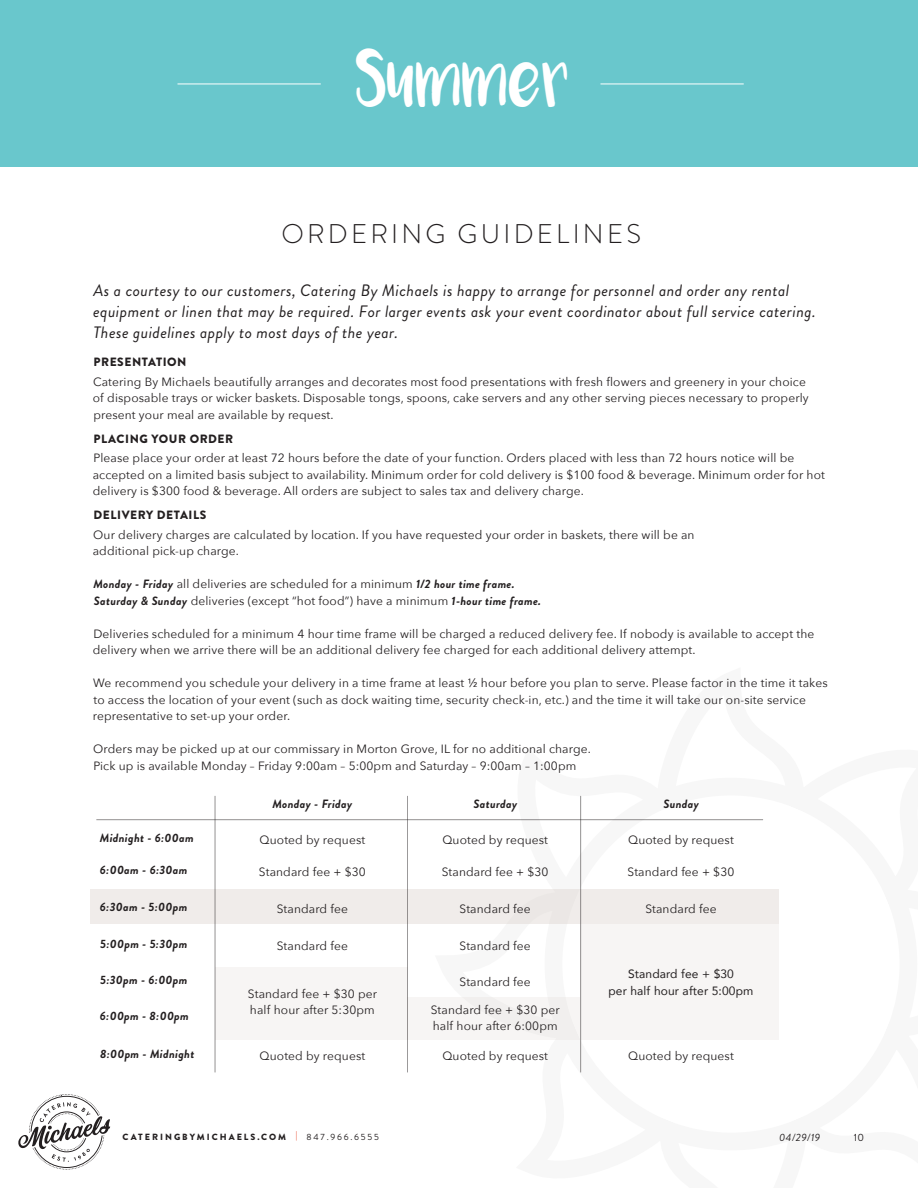
<style>
.page{position:relative;width:918px;height:1188px;background:#fff}
.page>*{position:absolute;margin:0;border:0;box-sizing:border-box;transform-origin:0 0}
.t1{font:43.5px "Luna";color:#fff}
.t2{font:300 27px "Brandon Grotesque";letter-spacing:.12em;color:#231f20}
.t3{font:italic 16.5px/21px "Brandon Grotesque";letter-spacing:.025em;color:#231f20}
.t4{font:12px/16.5px "Avenir Next";letter-spacing:.01em;color:#231f20}
.t5{font:italic 700 12px "Brandon Grotesque";letter-spacing:.025em;color:#231f20}
.t6{font:900 12px "Brandon Grotesque";letter-spacing:.045em;color:#231f20}
.t7{font:12px/16.5px "Avenir";letter-spacing:.01em;color:#231f20;text-align:center}
.t8{font:italic 10.5px "Brandon Grotesque";color:#231f20}
.t9{font:10.5px "Brandon Grotesque";color:#231f20}
.t10{font:900 9px "Brandon Grotesque";letter-spacing:.22em;color:#231f20}
.s1{font-family:"Brandon Grotesque";font-weight:700;font-style:italic}
.s2{color:#ec6750}
.s3{font-weight:400}
</style>
<div class="page">
<div style="left:0;top:0;width:918px;height:166px;background:#69c7cc"></div>
<hr style="left:178px;top:84px;width:143px;height:1px;background:#fff">
<hr style="left:600px;top:84px;width:144px;height:1px;background:#fff">
<svg style="left:18px;top:1094px;width:92px;height:76px"></svg>
<div style="left:90px;top:889px;width:689px;height:35px;background:#f0ecea"></div>
<div style="left:408px;top:997px;width:172px;height:43px;background:#f7f5f4"></div>
<div style="left:580px;top:924px;width:199px;height:116px;background:#f7f5f4"></div>
<div style="left:216px;top:967px;width:192px;height:73px;background:#f7f5f4"></div>
<hr style="left:407px;top:796px;width:1px;height:276px;background:#231f20">
<hr style="left:215px;top:796px;width:1px;height:276px;background:#231f20">
<hr style="left:580px;top:796px;width:1px;height:276px;background:#231f20">
<hr style="left:96px;top:819px;width:667px;height:1px;background:#231f20">
<h1 class="t1" style="left:356px;top:67px;width:216px">SUMMER</h1>
<h2 class="t2" style="left:281px;top:215px;width:361px">ORDERING GUIDELINES</h2>
<p class="t3" style="left:93px;top:280px;width:724px">As a courtesy to our customers, Catering By Michaels is happy to arrange for personnel and order any rental equipment or linen that may be required. For larger events ask your event coordinator about full service catering.<br>These guidelines apply to most days of the year.</p>
<p class="t6" style="left:94px;top:354px;width:94px">PRESENTATION</p>
<p class="t4" style="left:93px;top:373px;width:718px">Catering By Michaels beautifully arranges and decorates most food presentations with fresh flowers and greenery in your choice of disposable trays or wicker baskets. Disposable tongs, spoons, cake servers and any other serving pieces necessary to properly present your meal are available by request.</p>
<p class="t6" style="left:94px;top:430px;width:141px">PLACING YOUR ORDER</p>
<p class="t4" style="left:93px;top:450px;width:734px">Please place your order at least 72 hours before the date of your function. Orders placed with less than 72 hours notice will be accepted on a limited basis subject to availability. Minimum order for cold delivery is $100 food &amp; beverage. Minimum order for hot delivery is $300 food &amp; beverage. All orders are subject to sales tax and delivery charge.</p>
<p class="t6" style="left:94px;top:507px;width:114px">DELIVERY DETAILS</p>
<p class="t4" style="left:93px;top:526px;width:603px">Our delivery charges are calculated by location. If you have requested your order in baskets, there will be an additional pick-up charge.</p>
<p class="t4" style="left:93px;top:576px;width:449px"><span class="s1">Monday - Friday</span> all deliveries are scheduled for a minimum <span class="s1">1/2 hour time frame.<br>Saturday &amp; Sunday</span> deliveries (except “hot food”) have a minimum <span class="s1">1-hour time frame.</span></p>
<p class="t4" style="left:93px;top:625px;width:723px">Deliveries scheduled for a minimum 4 hour time frame will be charged a reduced delivery fee. If nobody is available to accept the delivery when we arrive there will be an additional delivery fee charged for each additional delivery attempt.</p>
<p class="t4" style="left:93px;top:675px;width:736px">We recommend you schedule your delivery in a time frame at least ½ hour before you plan to serve. Please factor in the time it takes to access the location of your event (such as dock waiting time, security check-in, etc.) and the time it will take our on-site service representative to set-up your order.</p>
<p class="t4" style="left:93px;top:741px;width:499px">Orders may be picked up at our commissary in Morton Grove, IL for no additional charge.<br>Pick up is available Monday – Friday 9:00am – 5:00pm and Saturday – 9:00am – 1:00pm</p>
<p class="t5" style="left:272px;top:795px;width:81px">Monday - Friday</p>
<p class="t5" style="left:474px;top:795px;width:45px">Saturday</p>
<p class="t5" style="left:664px;top:795px;width:37px">Sunday</p>
<p class="t5" style="left:100px;top:830px;width:96px">Midnight - 6:00am</p>
<p class="t4" style="left:260px;top:831px;width:107px">Quoted by request</p>
<p class="t4" style="left:442px;top:831px;width:107px">Quoted by request</p>
<p class="t4" style="left:628px;top:831px;width:107px">Quoted by request</p>
<p class="t5" style="left:100px;top:861px;width:89px">6:00am - 6:30am</p>
<p class="t4" style="left:259px;top:863px;width:108px">Standard fee + $30</p>
<p class="t4" style="left:442px;top:863px;width:108px">Standard fee + $30</p>
<p class="t4" style="left:628px;top:863px;width:108px">Standard fee + $30</p>
<p class="t5" style="left:100px;top:898px;width:89px">6:30am - 5:00pm</p>
<p class="t4" style="left:277px;top:900px;width:73px">Standard fee</p>
<p class="t4" style="left:460px;top:900px;width:73px">Standard fee</p>
<p class="t4" style="left:645px;top:900px;width:73px">Standard fee</p>
<p class="t5" style="left:100px;top:936px;width:89px">5:00pm - 5:30pm</p>
<p class="t4" style="left:277px;top:937px;width:73px">Standard fee</p>
<p class="t4" style="left:460px;top:937px;width:73px">Standard fee</p>
<p class="t7" style="left:608px;top:965px;width:146px">Standard fee + $30<br>per half hour after 5:00pm</p>
<p class="t5" style="left:100px;top:971px;width:89px">5:30pm - 6:00pm</p>
<p class="t4" style="left:460px;top:973px;width:73px">Standard fee</p>
<p class="t4" style="left:248px;top:985px;width:131px">Standard fee + $30 per half hour after 5:30pm</p>
<p class="t5" style="left:100px;top:1008px;width:90px">6:00pm - 8:00pm</p>
<p class="t4" style="left:431px;top:1001px;width:131px">Standard fee + $30 per half hour after 6:00pm</p>
<p class="t5" style="left:100px;top:1045px;width:96px">8:00pm - Midnight</p>
<p class="t4" style="left:260px;top:1047px;width:107px">Quoted by request</p>
<p class="t4" style="left:442px;top:1047px;width:107px">Quoted by request</p>
<p class="t4" style="left:628px;top:1047px;width:107px">Quoted by request</p>
<p class="t10" style="left:123px;top:1130px;width:258px">CATERINGBYMICHAELS.COM <span class="s2">|</span> <span class="s3">847.966.6555</span></p>
<p class="t8" style="left:779px;top:1130px;width:43px">04/29/19</p>
<p class="t9" style="left:854px;top:1130px;width:12px">10</p>
</div>
